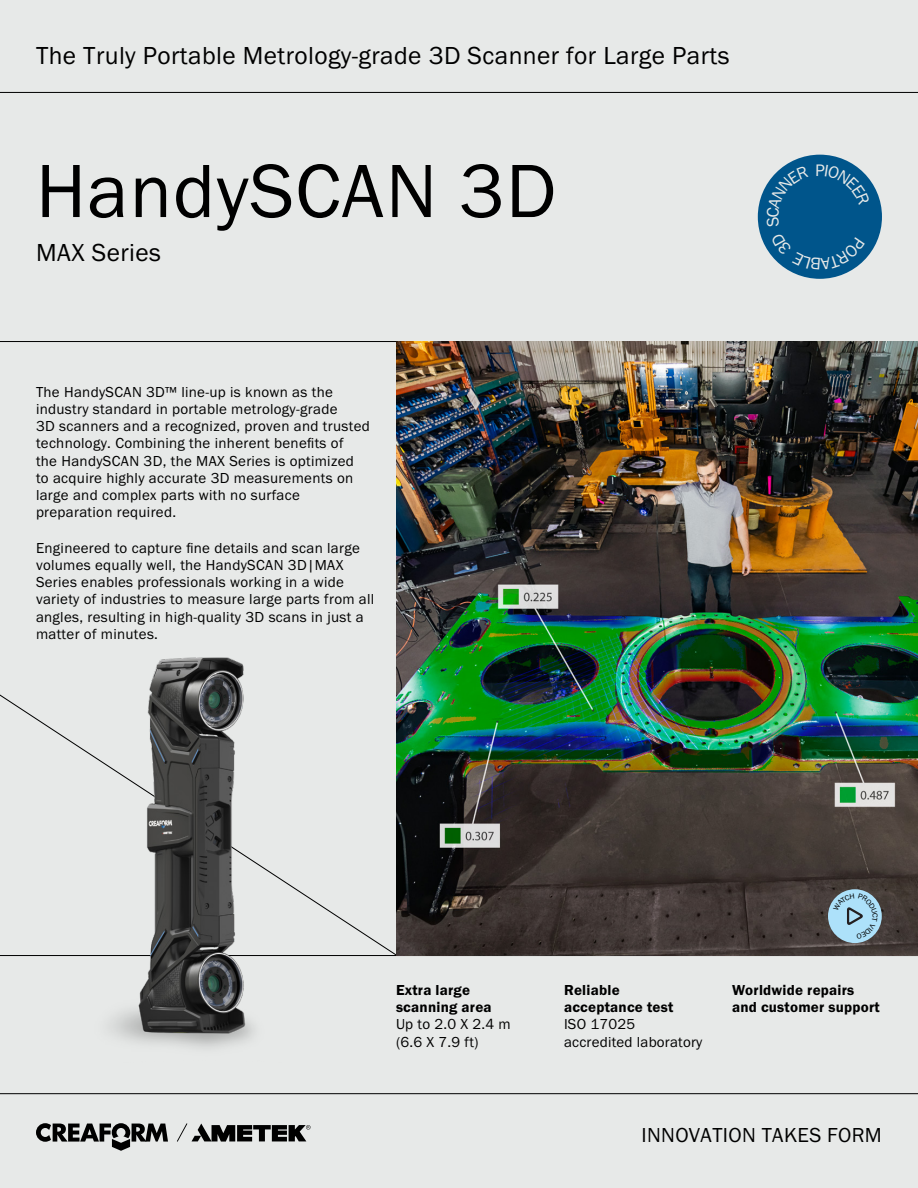
<style>
.page{position:relative;width:918px;height:1188px;background:#e7e9e8}
.page>*{position:absolute;margin:0;border:0;box-sizing:border-box;transform-origin:0 0}
.t1{font:78px "Franklin Gothic URW Boo";letter-spacing:.015em;color:#000}
.t2{font:25.5px "Franklin Gothic URW Boo";letter-spacing:.015em;color:#000}
.t3{font:21px "Franklin Gothic URW Boo";letter-spacing:.015em;color:#000}
.t4{font:15px/17.2px "Franklin Gothic URW Boo";letter-spacing:.02em;color:#000}
.t5{font:15px/17.2px "Franklin Gothic URW Dem";letter-spacing:.015em;color:#000}
</style>
<div class="page">
<svg style="left:36px;top:1123px;width:132px;height:28px"></svg>
<svg style="left:177px;top:1123px;width:134px;height:19px"></svg>
<hr style="left:0;top:1093px;width:918px;height:1px;background:#000">
<hr style="left:0;top:92px;width:918px;height:1px;background:#000">
<hr style="left:0;top:341px;width:468px;height:1px;background:#000">
<hr style="left:0;top:955px;width:918px;height:1px;background:#000">
<img style="left:396px;top:341px;width:522px;height:615px">
<div style="left:758px;top:155px;width:124px;height:124px;background:#00558b;border-radius:50%"></div>
<img style="left:54px;top:657px;width:287px;height:438px">
<div style="left:828px;top:889px;width:54px;height:54px;background:#ade1fa;border-radius:50%"></div>
<svg style="left:766px;top:164px;width:104px;height:106px"></svg>
<svg style="left:833px;top:893px;width:45px;height:46px"></svg>
<h2 class="t2" style="left:36px;top:39px;width:695px">The Truly Portable Metrology-grade 3D Scanner for Large Parts</h2>
<h1 class="t1" style="left:36px;top:143px;width:522px">HandySCAN 3D</h1>
<h2 class="t2" style="left:36px;top:236px;width:126px">MAX Series</h2>
<p class="t4" style="left:36px;top:383px;width:335px">The HandySCAN 3D™ line-up is known as the industry standard in portable metrology-grade<br>3D scanners and a recognized, proven and trusted technology. Combining the inherent benefits of<br>the HandySCAN 3D, the MAX Series is optimized to acquire highly accurate 3D measurements on large and complex parts with no surface preparation required.</p>
<p class="t4" style="left:36px;top:539px;width:340px">Engineered to capture fine details and scan large volumes equally well, the HandySCAN 3D|MAX Series enables professionals working in a wide variety of industries to measure large parts from all angles, resulting in high-quality 3D scans in just a matter of minutes.</p>
<p class="t5" style="left:396px;top:981px;width:97px">Extra large scanning area</p>
<p class="t4" style="left:396px;top:1016px;width:116px">Up to 2.0 X 2.4 m (6.6 X 7.9 ft)</p>
<p class="t5" style="left:564px;top:981px;width:111px">Reliable acceptance test</p>
<p class="t4" style="left:564px;top:1016px;width:140px">ISO 17025 accredited laboratory</p>
<p class="t5" style="left:732px;top:981px;width:149px">Worldwide repairs and customer support</p>
<h3 class="t3" style="left:642px;top:1121px;width:242px">INNOVATION TAKES FORM</h3>
</div>
